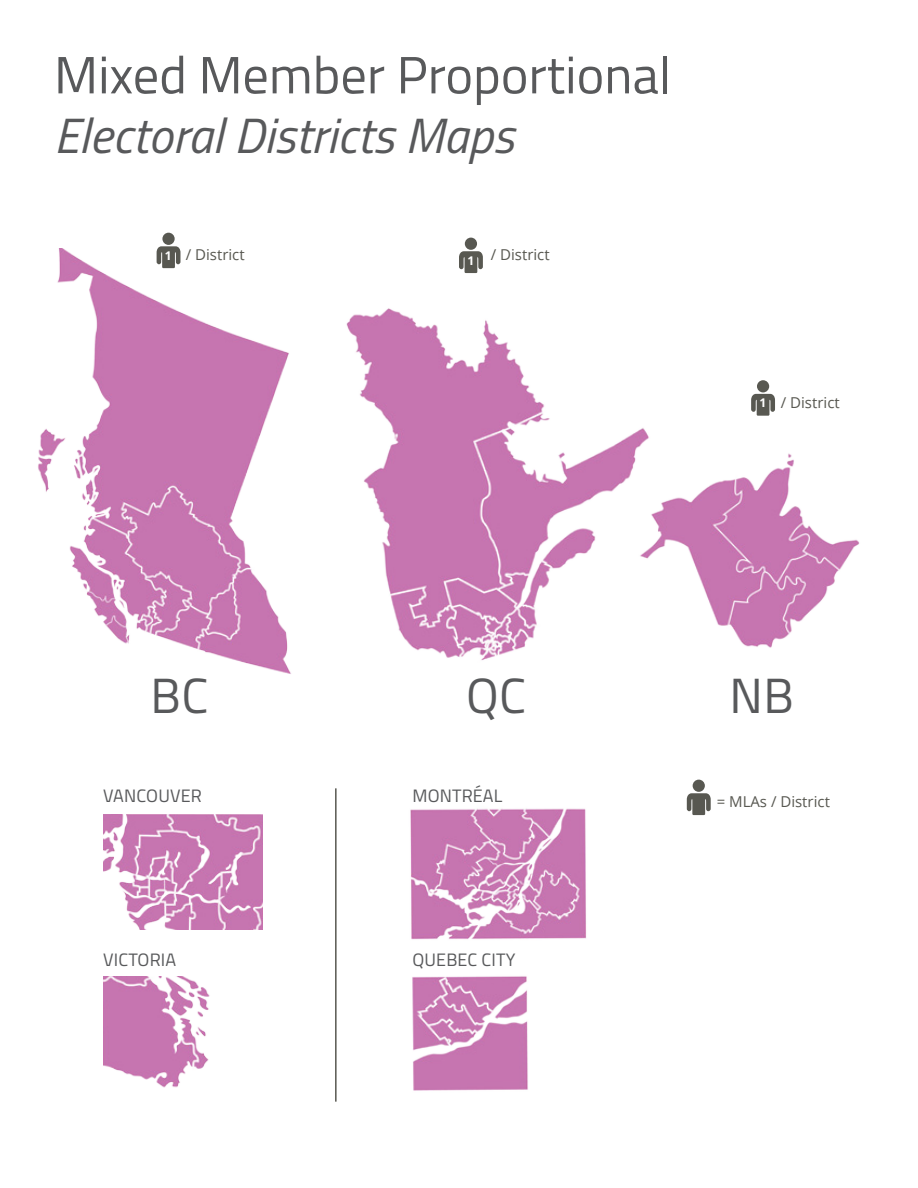
<style>
.page{position:relative;width:918px;height:1188px;background:#fff}
.page>*{position:absolute;margin:0;border:0;box-sizing:border-box;transform-origin:0 0}
.t1{font:52.5px "Titillium";color:#58595b}
.t2{font:italic 49.5px "Titillium";color:#58595b}
.t3{font:49.5px "Titillium";color:#58595b}
.t4{font:18px "Titillium";letter-spacing:.01em;color:#58595b}
.t5{font:15px "Open Sans";color:#585851}
.t6{font:700 12px "Open Sans";color:#fff}
</style>
<div class="page">
<img style="left:103px;top:976px;width:107px;height:112px">
<img style="left:38px;top:249px;width:253px;height:425px">
<img style="left:103px;top:815px;width:160px;height:114px">
<img style="left:661px;top:453px;width:199px;height:195px">
<img style="left:346px;top:308px;width:315px;height:352px">
<img style="left:410px;top:808px;width:177px;height:132px">
<img style="left:412px;top:976px;width:116px;height:115px">
<hr style="left:335px;top:788px;width:2px;height:314px;background:#585851">
<div style="left:465px;top:238px;width:12px;height:12px;background:#585851;border-radius:50%"></div>
<svg style="left:459px;top:251px;width:24px;height:22px"></svg>
<div style="left:162px;top:233px;width:13px;height:12px;background:#585851;border-radius:50%"></div>
<svg style="left:157px;top:246px;width:23px;height:22px"></svg>
<div style="left:757px;top:380px;width:12px;height:12px;background:#585851;border-radius:50%"></div>
<svg style="left:751px;top:394px;width:24px;height:22px"></svg>
<div style="left:693px;top:780px;width:12px;height:12px;background:#585851;border-radius:50%"></div>
<svg style="left:687px;top:793px;width:24px;height:22px"></svg>
<h1 class="t1" style="left:54px;top:37px;width:618px">MIXED MEMBER PROPORTIONAL</h1>
<h2 class="t2" style="left:54px;top:99px;width:462px">Electoral Districts Maps</h2>
<p class="t6" style="left:165px;top:247px;width:8px">1</p>
<p class="t5" style="left:186px;top:244px;width:60px">/ District</p>
<p class="t5" style="left:491px;top:245px;width:60px">/ District</p>
<p class="t6" style="left:467px;top:252px;width:8px">1</p>
<p class="t6" style="left:760px;top:395px;width:8px">1</p>
<p class="t5" style="left:781px;top:392px;width:60px">/ District</p>
<h2 class="t3" style="left:151px;top:660px;width:59px">BC</h2>
<h2 class="t3" style="left:466px;top:660px;width:62px">QC</h2>
<h2 class="t3" style="left:729px;top:660px;width:66px">NB</h2>
<p class="t4" style="left:103px;top:782px;width:96px">VANCOUVER</p>
<p class="t4" style="left:412px;top:782px;width:82px">MONTRÉAL</p>
<p class="t5" style="left:717px;top:791px;width:115px">= MLAs / District</p>
<p class="t4" style="left:103px;top:947px;width:73px">VICTORIA</p>
<p class="t4" style="left:412px;top:947px;width:105px">QUEBEC CITY</p>
</div>
